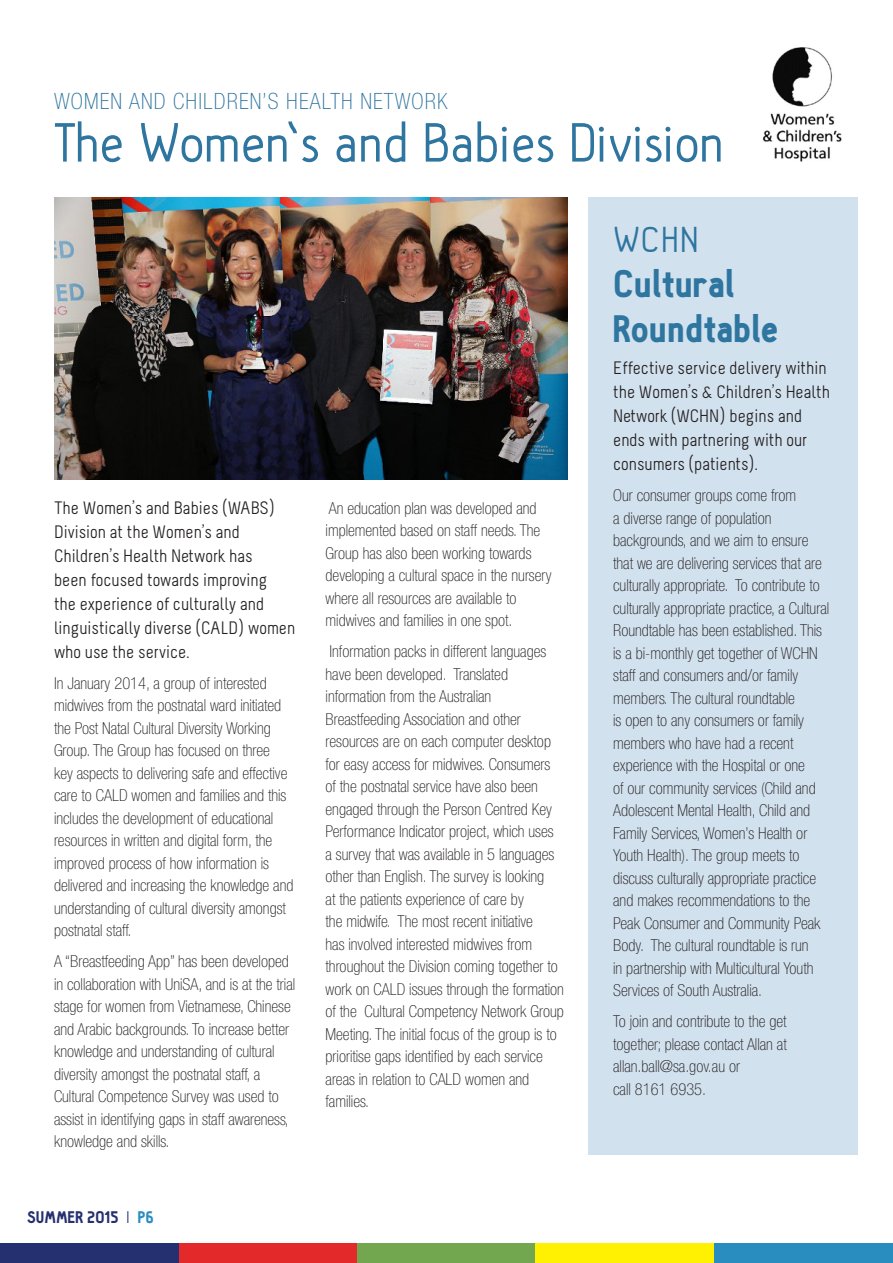
<style>
.page{position:relative;width:893px;height:1263px;background:#fff}
.page>*{position:absolute;margin:0;border:0;box-sizing:border-box;transform-origin:0 0}
.Heading{font:58.5px "Hallo Sans";color:#2e759f}
.Heading-2{font:900 37.5px/45px "Hallosans";color:#2e759f}
.Heading-3{font:100 condensed 22.5px "Helvetica Neue";letter-spacing:.05em;color:#2e759f}
.intro{font:18px/24px "Melbourne";color:#231f20}
.Body{font:100 condensed 16.5px/22.5px "Helvetica Neue";color:#231f20}
.t1{font:900 16.5px "Hallosans";color:#24306f}
.s1{font-family:"Helvetica Neue";font-weight:300;font-stretch:condensed}
.s2{color:#2a8dbf}
.s3{font-family:"Hallo Sans";font-weight:400}
</style>
<div class="page">
<div style="left:356px;top:1243px;width:179px;height:20px;background:#72a750"></div>
<div style="left:178px;top:1243px;width:178px;height:20px;background:#e32929"></div>
<div style="left:535px;top:1243px;width:179px;height:20px;background:#fff101"></div>
<div style="left:714px;top:1243px;width:179px;height:20px;background:#2a8dbf"></div>
<div style="left:0;top:1243px;width:179px;height:20px;background:#24306f"></div>
<div style="left:588px;top:197px;width:269px;height:958px;background:#d2e1ee"></div>
<img style="left:54px;top:197px;width:513px;height:282px">
<img style="left:763px;top:47px;width:79px;height:115px">
<p class="Heading-3" style="left:54px;top:89px;width:395px">WOMEN AND CHILDREN’S HEALTH NETWORK</p>
<p class="Heading" style="left:54px;top:112px;width:671px">The Women’s and Babies Division</p>
<p class="intro" style="left:54px;top:496px;width:243px">The Women’s and Babies (WABS)<br>Division at the Women’s and<br>Children’s Health Network has<br>been focused towards improving<br>the experience of culturally and linguistically diverse (CALD) women who use the service.</p>
<p class="Body" style="left:54px;top:672px;width:241px">In January 2014, a group of interested midwives from the postnatal ward initiated the Post Natal Cultural Diversity Working Group. The Group has focused on three<br>key aspects to delivering safe and effective care to CALD women and families and this includes the development of educational resources in written and digital form, the improved process of how information is delivered and increasing the knowledge and understanding of cultural diversity amongst postnatal staff.</p>
<p class="Body" style="left:54px;top:950px;width:243px">A “Breastfeeding App” has been developed in collaboration with UniSA, and is at the trial stage for women from Vietnamese, Chinese and Arabic backgrounds. To increase better knowledge and understanding of cultural diversity amongst the postnatal staff, a Cultural Competence Survey was used to assist in identifying gaps in staff awareness, knowledge and skills.</p>
<p class="t1" style="left:27px;top:1208px;width:128px">SUMMER 2015 <span class="s1">l</span> <span class="s2">P6</span></p>
<p class="Body" style="left:326px;top:496px;width:227px">An education plan was developed and implemented based on staff needs. The Group has also been working towards developing a cultural space in the nursery where all resources are available to midwives and families in one spot.</p>
<p class="Body" style="left:326px;top:640px;width:240px">Information packs in different languages have been developed. Translated information from the Australian Breastfeeding Association and other resources are on each computer desktop for easy access for midwives. Consumers of the postnatal service have also been engaged through the Person Centred Key Performance Indicator project, which uses a survey that was available in 5 languages other than English. The survey is looking<br>at the patients experience of care by<br>the midwife. The most recent initiative<br>has involved interested midwives from throughout the Division coming together to work on CALD issues through the formation of the Cultural Competency Network Group Meeting. The initial focus of the group is to prioritise gaps identified by each service areas in relation to CALD women and families.</p>
<p class="Heading-2" style="left:613px;top:217px;width:167px"><span class="s3">WCHN<br></span>Cultural<br>Roundtable</p>
<p class="intro" style="left:613px;top:356px;width:218px">Effective service delivery within the Women’s &amp; Children’s Health<br>Network (WCHN) begins and ends with partnering with our consumers (patients).</p>
<p class="Body" style="left:613px;top:484px;width:217px">Our consumer groups come from<br>a diverse range of population backgrounds, and we aim to ensure that we are delivering services that are culturally appropriate. To contribute to culturally appropriate practice, a Cultural Roundtable has been established. This is a bi-monthly get together of WCHN staff and consumers and/or family members. The cultural roundtable<br>is open to any consumers or family members who have had a recent experience with the Hospital or one<br>of our community services (Child and Adolescent Mental Health, Child and Family Services, Women’s Health or Youth Health). The group meets to discuss culturally appropriate practice and makes recommendations to the Peak Consumer and Community Peak Body. The cultural roundtable is run<br>in partnership with Multicultural Youth Services of South Australia.</p>
<p class="Body" style="left:613px;top:1010px;width:175px">To join and contribute to the get together; please contact Allan at allan.ball@sa.gov.au or<br>call 8161 6935.</p>
</div>
